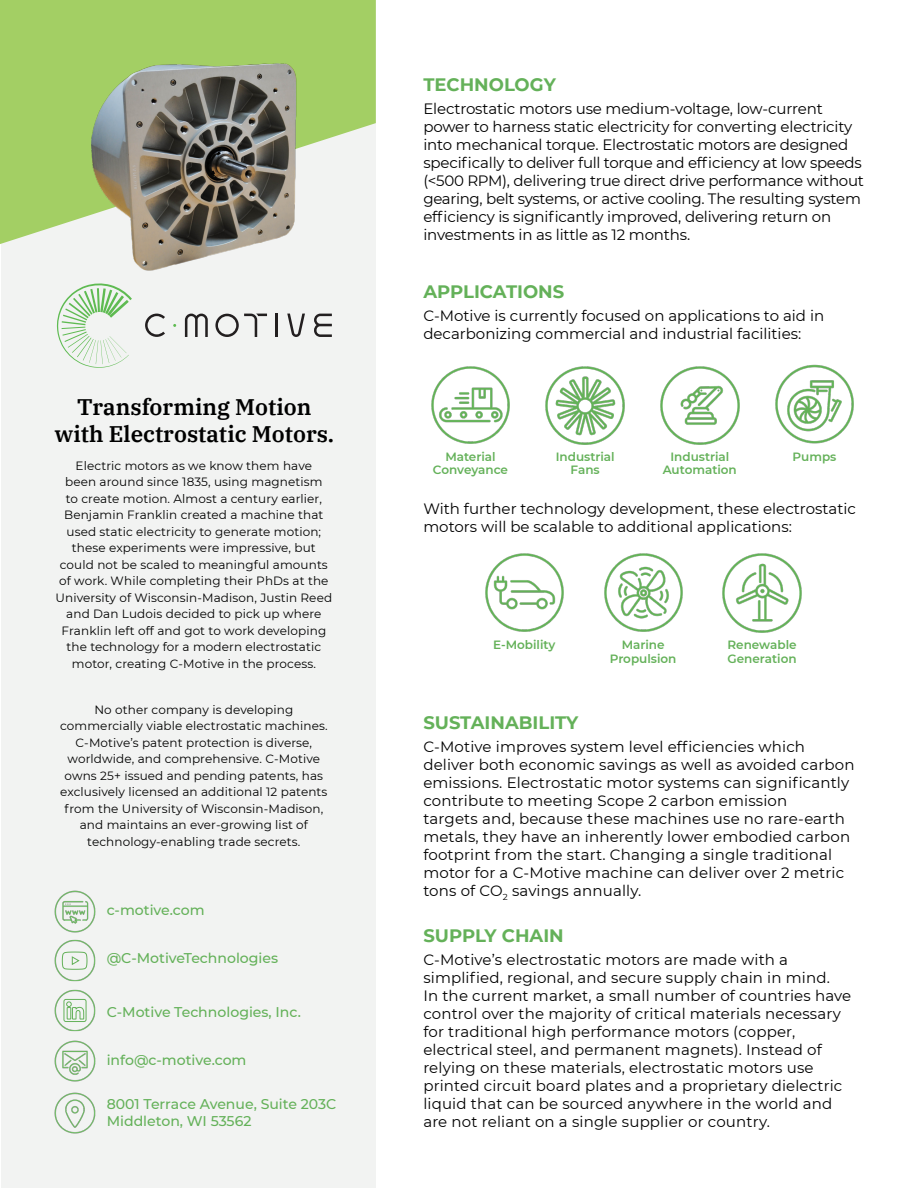
<style>
.page{position:relative;width:918px;height:1188px;background:#fff}
.page>*{position:absolute;margin:0;border:0;box-sizing:border-box;transform-origin:0 0}
.t1{font:600 22.5px/27px "IBM Plex Serif";color:#000;text-align:center}
.t2{font:700 18px "Montserrat";color:#64b159}
.t3{font:15px/18px "Montserrat";color:#000}
.t4{font:500 14.1px/17px "Montserrat";color:#64b159}
.t5{font:12px/16.5px "Montserrat";letter-spacing:.01em;color:#000;text-align:center}
.t6{font:600 12px/13.5px "Montserrat";color:#64b159;text-align:center}
</style>
<div class="page">
<div style="left:1px;top:0;width:375px;height:1188px;background:#f2f3f2"></div>
<svg style="left:0;top:0;width:376px;height:244px;fill:#a3cf64"></svg>
<img style="left:54px;top:1040px;width:42px;height:42px">
<img style="left:54px;top:890px;width:42px;height:40px">
<img style="left:54px;top:1092px;width:42px;height:42px">
<hr style="left:275px;top:314px;width:3px;height:23px;background:#231f20">
<svg style="left:185px;top:314px;width:23px;height:23px"></svg>
<svg style="left:314px;top:314px;width:18px;height:23px"></svg>
<svg style="left:215px;top:314px;width:52px;height:23px"></svg>
<svg style="left:287px;top:314px;width:18px;height:23px"></svg>
<svg style="left:145px;top:314px;width:20px;height:23px"></svg>
<svg style="left:57px;top:283px;width:75px;height:85px"></svg>
<img style="left:89px;top:62px;width:211px;height:209px">
<img style="left:54px;top:990px;width:42px;height:41px">
<svg style="left:63px;top:997px;width:24px;height:25px"></svg>
<img style="left:54px;top:944px;width:42px;height:37px">
<svg style="left:61px;top:930px;width:27px;height:40px"></svg>
<img style="left:431px;top:366px;width:79px;height:78px">
<img style="left:545px;top:366px;width:80px;height:79px">
<img style="left:660px;top:366px;width:80px;height:79px">
<img style="left:485px;top:553px;width:79px;height:79px">
<img style="left:604px;top:553px;width:79px;height:79px">
<img style="left:775px;top:364px;width:79px;height:80px">
<img style="left:722px;top:553px;width:80px;height:80px">
<h1 class="t1" style="left:55px;top:391px;width:281px">Transforming Motion with Electrostatic Motors.</h1>
<p class="t5" style="left:56px;top:457px;width:278px">Electric motors as we know them have<br>been around since 1835, using magnetism<br>to create motion. Almost a century earlier, Benjamin Franklin created a machine that used static electricity to generate motion; these experiments were impressive, but could not be scaled to meaningful amounts of work. While completing their PhDs at the University of Wisconsin-Madison, Justin Reed and Dan Ludois decided to pick up where Franklin left off and got to work developing the technology for a modern electrostatic motor, creating C-Motive in the process.</p>
<p class="t5" style="left:60px;top:701px;width:269px">No other company is developing commercially viable electrostatic machines.<br>C-Motive’s patent protection is diverse, worldwide, and comprehensive. C-Motive owns 25+ issued and pending patents, has exclusively licensed an additional 12 patents from the University of Wisconsin-Madison, and maintains an ever-growing list of technology-enabling trade secrets.</p>
<p class="t4" style="left:107px;top:901px;width:99px">c-motive.com</p>
<p class="t4" style="left:107px;top:949px;width:173px">@C-MotiveTechnologies</p>
<p class="t4" style="left:107px;top:1003px;width:196px">C-Motive Technologies, Inc.</p>
<p class="t4" style="left:107px;top:1051px;width:141px">info@c-motive.com</p>
<p class="t4" style="left:107px;top:1095px;width:231px">8001 Terrace Avenue, Suite 203C<br>Middleton, WI 53562</p>
<p class="t2" style="left:423px;top:71px;width:134px">TECHNOLOGY</p>
<p class="t3" style="left:423px;top:99px;width:442px">Electrostatic motors use medium-voltage, low-current power to harness static electricity for converting electricity into mechanical torque. Electrostatic motors are designed specifically to deliver full torque and efficiency at low speeds (&lt;500 RPM), delivering true direct drive performance without gearing, belt systems, or active cooling. The resulting system efficiency is significantly improved, delivering return on investments in as little as 12 months.</p>
<p class="t2" style="left:423px;top:279px;width:142px">APPLICATIONS</p>
<p class="t3" style="left:423px;top:306px;width:402px">C-Motive is currently focused on applications to aid in decarbonizing commercial and industrial facilities:</p>
<p class="t6" style="left:433px;top:449px;width:77px">Material<br>Conveyance</p>
<p class="t6" style="left:556px;top:449px;width:60px">Industrial<br>Fans</p>
<p class="t6" style="left:663px;top:449px;width:76px">Industrial<br>Automation</p>
<p class="t6" style="left:793px;top:449px;width:45px">Pumps</p>
<p class="t3" style="left:423px;top:499px;width:434px">With further technology development, these electrostatic motors will be scalable to additional applications:</p>
<p class="t6" style="left:493px;top:638px;width:64px">E-Mobility</p>
<p class="t6" style="left:610px;top:638px;width:68px">Marine<br>Propulsion</p>
<p class="t2" style="left:423px;top:710px;width:156px">SUSTAINABILITY</p>
<p class="t6" style="left:727px;top:638px;width:71px;text-align:left">Renewable<br>Generation</p>
<p class="t3" style="left:423px;top:737px;width:433px">C-Motive improves system level efficiencies which deliver both economic savings as well as avoided carbon emissions. Electrostatic motor systems can significantly contribute to meeting Scope 2 carbon emission<br>targets and, because these machines use no rare-earth metals, they have an inherently lower embodied carbon footprint from the start. Changing a single traditional motor for a C-Motive machine can deliver over 2 metric tons of CO<sub>2</sub> savings annually.</p>
<p class="t2" style="left:423px;top:923px;width:142px">SUPPLY CHAIN</p>
<p class="t3" style="left:423px;top:950px;width:430px">C-Motive’s electrostatic motors are made with a simplified, regional, and secure supply chain in mind.<br>In the current market, a small number of countries have control over the majority of critical materials necessary for traditional high performance motors (copper, electrical steel, and permanent magnets). Instead of relying on these materials, electrostatic motors use printed circuit board plates and a proprietary dielectric liquid that can be sourced anywhere in the world and are not reliant on a single supplier or country.</p>
</div>
